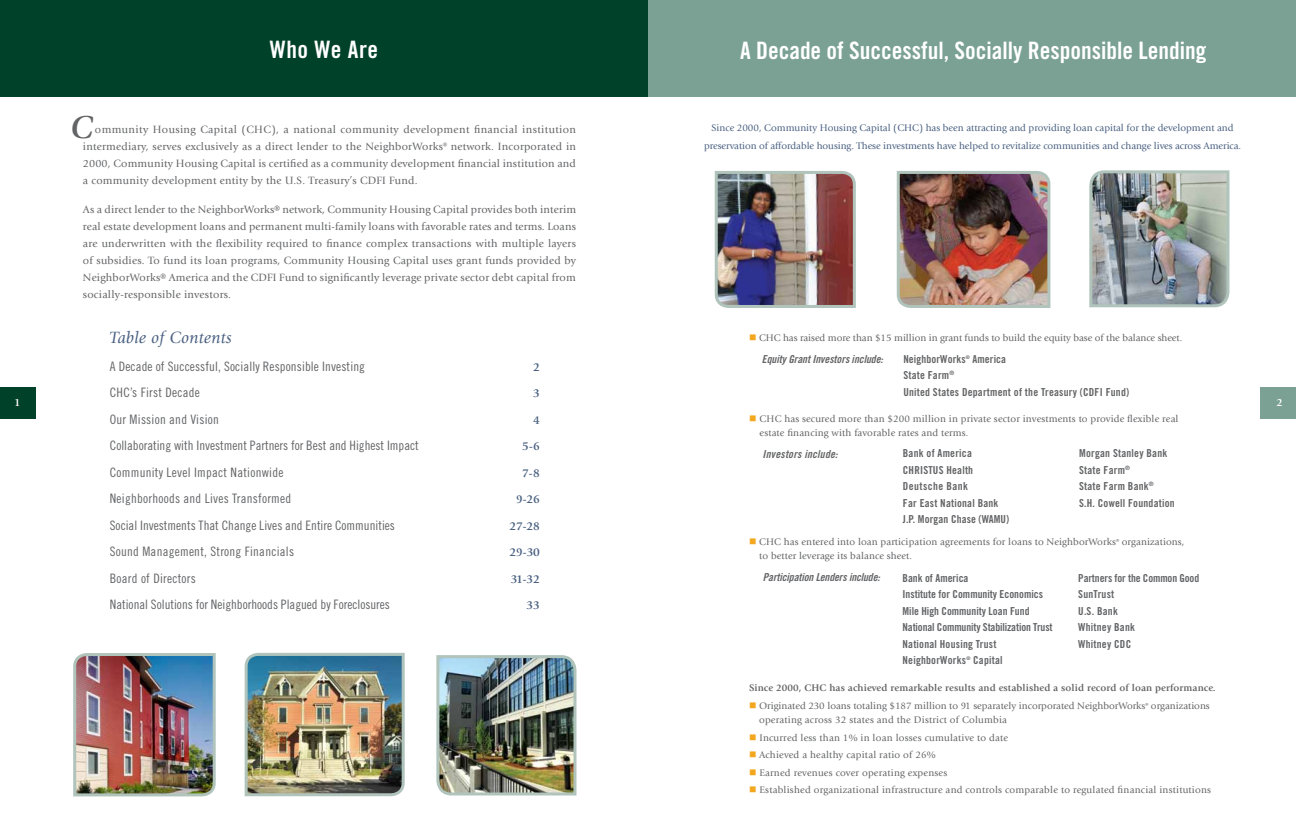
<style>
.page{position:relative;width:1296px;height:828px;background:#fff}
.page>*{position:absolute;margin:0;border:0;box-sizing:border-box;transform-origin:0 0}
.t1{font:italic 700 33px "Giovanni";color:#636466}
.t2{font:24px "Trade Gothic Bold Cond Twenty";color:#fff}
.t3{font:italic 17px "Giovanni";letter-spacing:.02em;color:#496080}
.t4{font:13px "Trade Gothic Cond Eighteen";letter-spacing:.01em;color:#636466}
.t5{font:700 12px "Giovanni";color:#496080}
.t6{font:11px/17px "Giovanni";letter-spacing:.02em;color:#636466;text-align:justify}
.t7{font:11px/16.5px "Trade Gothic Bold Cond Twenty";letter-spacing:.02em;color:#636466}
.t8{font:11px/16.5px "Trade Gothic Bold Cond Twenty";color:#636466}
.t9{font:11px "Trade Gothic Bold Cond Twenty Obl";letter-spacing:-.005em;color:#636466}
.t10{font:11px "Trade Gothic Bold Cond Twenty Obl";letter-spacing:.02em;color:#636466}
.t11{font:700 11px "Giovanni";color:#fff}
.t12{font:10px/14px "Giovanni";letter-spacing:.015em;color:#636466}
.t13{font:10px/18px "Giovanni";letter-spacing:-.005em;color:#496080;text-align:center}
.t14{font:700 10px "Giovanni";letter-spacing:.01em;color:#636466}
.t15{font:10px "Giovanni";letter-spacing:-.005em;color:#636466}
.s1{color:#f3a71e}
</style>
<div class="page">
<div style="left:648px;top:0;width:648px;height:96px;background:#7ba194"></div>
<img style="left:436px;top:655px;width:141px;height:141px">
<div style="left:0;top:387px;width:36px;height:32px;background:#004129"></div>
<div style="left:1260px;top:387px;width:36px;height:32px;background:#7ba194"></div>
<div style="left:0;top:0;width:648px;height:96px;background:#004129"></div>
<img style="left:244px;top:652px;width:161px;height:145px">
<img style="left:714px;top:171px;width:142px;height:137px">
<img style="left:73px;top:653px;width:143px;height:144px">
<img style="left:896px;top:171px;width:155px;height:137px">
<img style="left:1089px;top:170px;width:141px;height:138px">
<h2 class="t2" style="left:270px;top:35px;width:110px">Who We Are</h2>
<h2 class="t2" style="left:740px;top:36px;width:468px">A Decade of Successful, Socially Responsible Lending</h2>
<h1 class="t1" style="left:71px;top:109px;width:24px">C</h1>
<p class="t6" style="left:83px;top:121px;width:495px;text-indent:12px">ommunity Housing Capital (CHC), a national community development financial institution intermediary, serves exclusively as a direct lender to the NeighborWorks<sup>®</sup> network. Incorporated in 2000, Community Housing Capital is certified as a community development financial institution and a community development entity by the U.S. Treasury’s CDFI Fund.</p>
<p class="t6" style="left:83px;top:201px;width:495px">As a direct lender to the NeighborWorks® network, Community Housing Capital provides both interim real estate development loans and permanent multi-family loans with favorable rates and terms. Loans are underwritten with the flexibility required to finance complex transactions with multiple layers of subsidies. To fund its loan programs, Community Housing Capital uses grant funds provided by NeighborWorks® America and the CDFI Fund to significantly leverage private sector debt capital from socially-responsible investors.</p>
<p class="t13" style="left:704px;top:119px;width:539px">Since 2000, Community Housing Capital (CHC) has been attracting and providing loan capital for the development and preservation of affordable housing. These investments have helped to revitalize communities and change lives across America.</p>
<h3 class="t3" style="left:109px;top:328px;width:124px">Table of Contents</h3>
<p class="t15" style="left:749px;top:332px;width:435px"><span class="s1">■</span> CHC has raised more than $15 million in grant funds to build the equity base of the balance sheet.</p>
<p class="t7" style="left:903px;top:351px;width:227px">NeighborWorks<sup>®</sup> America<br>State Farm<sup>®<br></sup>United States Department of the Treasury (CDFI Fund)</p>
<p class="t9" style="left:762px;top:353px;width:123px">Equity Grant Investors include:</p>
<p class="t4" style="left:110px;top:358px;width:257px">A Decade of Successful, Socially Responsible Investing</p>
<p class="t5" style="left:533px;top:360px;width:8px">2</p>
<p class="t4" style="left:110px;top:385px;width:92px">CHC’s First Decade</p>
<p class="t5" style="left:533px;top:386px;width:8px">3</p>
<p class="t4" style="left:110px;top:411px;width:111px">Our Mission and Vision</p>
<p class="t5" style="left:533px;top:413px;width:8px">4</p>
<p class="t4" style="left:110px;top:438px;width:311px">Collaborating with Investment Partners for Best and Highest Impact</p>
<p class="t5" style="left:522px;top:439px;width:19px">5-6</p>
<p class="t4" style="left:110px;top:464px;width:175px">Community Level Impact Nationwide</p>
<p class="t5" style="left:522px;top:466px;width:19px">7-8</p>
<p class="t4" style="left:110px;top:491px;width:183px">Neighborhoods and Lives Transformed</p>
<p class="t5" style="left:516px;top:492px;width:25px">9-26</p>
<p class="t4" style="left:110px;top:517px;width:287px">Social Investments That Change Lives and Entire Communities</p>
<p class="t5" style="left:509px;top:519px;width:32px">27-28</p>
<p class="t4" style="left:110px;top:544px;width:186px">Sound Management, Strong Financials</p>
<p class="t5" style="left:510px;top:545px;width:32px">29-30</p>
<p class="t4" style="left:110px;top:570px;width:88px">Board of Directors</p>
<p class="t5" style="left:511px;top:572px;width:31px">31-32</p>
<p class="t4" style="left:110px;top:597px;width:282px">National Solutions for Neighborhoods Plagued by Foreclosures</p>
<p class="t5" style="left:527px;top:598px;width:15px">33</p>
<p class="t11" style="left:14px;top:396px;width:8px">1</p>
<p class="t11" style="left:1276px;top:396px;width:8px">2</p>
<p class="t12" style="left:760px;top:412px;width:421px;text-indent:-10px"><span class="s1">■</span> CHC has secured more than $200 million in private sector investments to provide flexible real estate financing with favorable rates and terms.</p>
<p class="t7" style="left:1079px;top:445px;width:97px">Morgan Stanley Bank<br>State Farm<sup>®<br></sup>State Farm Bank<sup>®<br></sup>S.H. Cowell Foundation</p>
<p class="t7" style="left:903px;top:445px;width:108px">Bank of America<br>CHRISTUS Health<br>Deutsche Bank<br>Far East National Bank<br>J.P. Morgan Chase (WAMU)</p>
<p class="t10" style="left:763px;top:448px;width:77px">Investors include:</p>
<p class="t12" style="left:759px;top:535px;width:427px;text-indent:-10px"><span class="s1">■</span> CHC has entered into loan participation agreements for loans to NeighborWorks<sup>®</sup> organizations, to better leverage its balance sheet.</p>
<p class="t8" style="left:903px;top:570px;width:152px">Bank of America<br>Institute for Community Economics<br>Mile High Community Loan Fund<br>National Community Stabilization Trust<br>National Housing Trust<br>NeighborWorks<sup>®</sup> Capital</p>
<p class="t9" style="left:763px;top:571px;width:119px">Participation Lenders include:</p>
<p class="t7" style="left:1078px;top:570px;width:123px">Partners for the Common Good<br>SunTrust<br>U.S. Bank<br>Whitney Bank<br>Whitney CDC</p>
<p class="t14" style="left:749px;top:682px;width:468px">Since 2000, CHC has achieved remarkable results and established a solid record of loan performance.</p>
<p class="t12" style="left:759px;top:699px;width:452px;text-indent:-10px"><span class="s1">■</span> Originated 230 loans totaling $187 million to 91 separately incorporated NeighborWorks<sup>®</sup> organizations operating across 32 states and the District of Columbia</p>
<p class="t12" style="left:749px;top:731px;width:261px"><span class="s1">■</span> Incurred less than 1% in loan losses cumulative to date</p>
<p class="t12" style="left:749px;top:748px;width:188px"><span class="s1">■</span> Achieved a healthy capital ratio of 26%</p>
<p class="t12" style="left:749px;top:766px;width:200px"><span class="s1">■</span> Earned revenues cover operating expenses</p>
<p class="t12" style="left:749px;top:783px;width:464px"><span class="s1">■</span> Established organizational infrastructure and controls comparable to regulated financial institutions</p>
</div>
